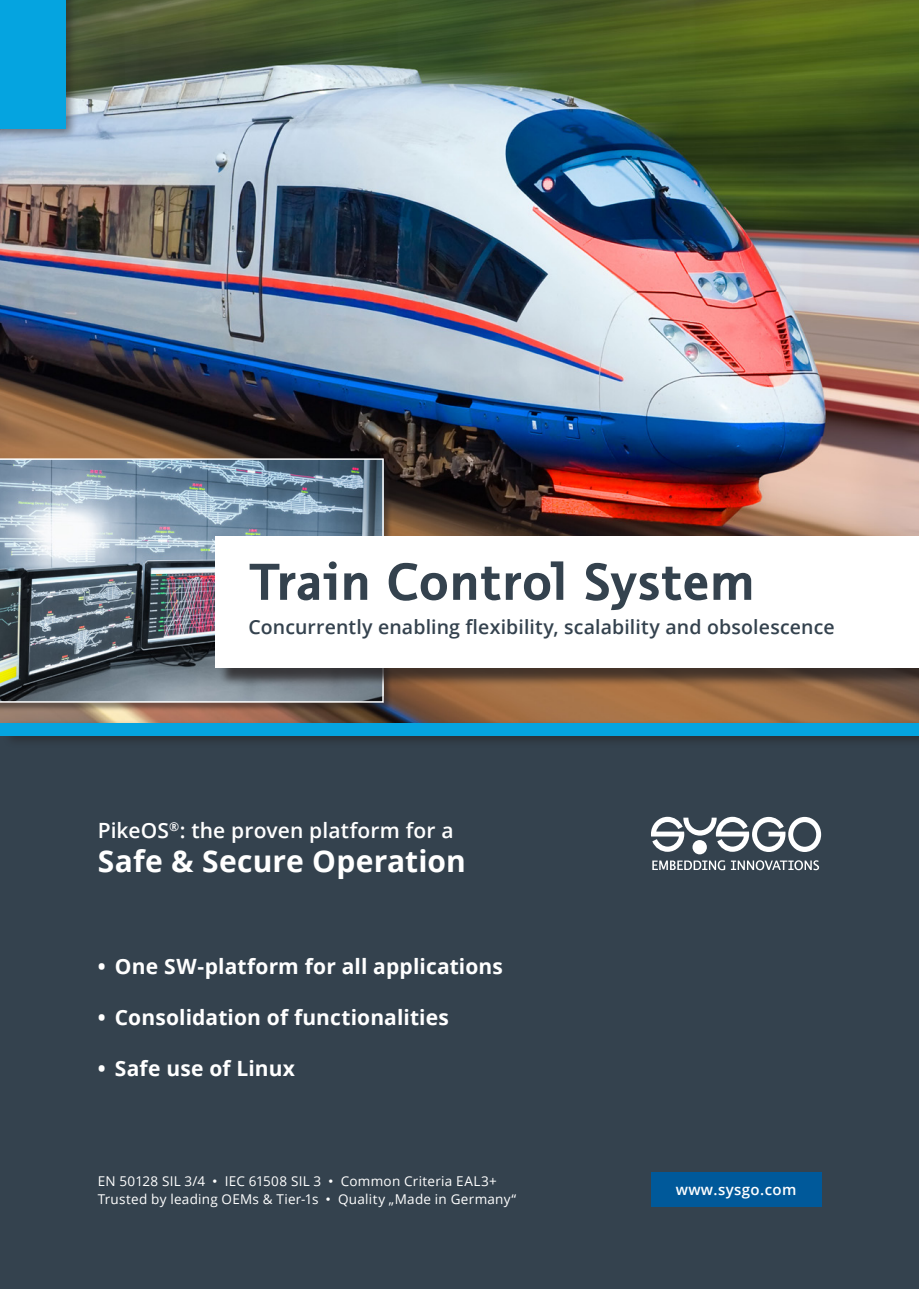
<style>
.page{position:relative;width:919px;height:1289px;background:#fff}
.page>*{position:absolute;margin:0;border:0;box-sizing:border-box;transform-origin:0 0}
._3{font:54px "Thordis Sans EF Bold";letter-spacing:-.005em;color:#34424e}
._3-2{font:700 30px "Open Sans";letter-spacing:.005em;color:#fff}
.t1{font:700 21px "Open Sans";letter-spacing:.005em;color:#fff}
._3-3{font:600 21px "Open Sans";letter-spacing:.005em;color:#fff}
._3-4{font:600 19.5px "Open Sans";letter-spacing:.005em;color:#34424e}
.t2{font:600 15px "Open Sans";letter-spacing:.025em;color:#fff}
._3-5{font:13.5px/18px "Open Sans";letter-spacing:.02em;color:#fff}
.s1{font-family:"Arial"}
</style>
<div class="page">
<div style="left:0;top:723px;width:918px;height:565px;background:#34424e"></div>
<img style="left:0;top:0;width:918px;height:723px">
<div style="left:0;top:458px;width:392px;height:253px;background:#231f20;opacity:.5"></div>
<img style="left:0;top:458px;width:384px;height:244px">
<svg style="left:651px;top:816px;width:170px;height:36px"></svg>
<div style="left:692px;top:840px;width:14px;height:14px;background:#fff;border-radius:50%"></div>
<svg style="left:652px;top:860px;width:167px;height:10px"></svg>
<div style="left:651px;top:1171px;width:170px;height:34px;background:#00599a"></div>
<div style="left:218px;top:538px;width:700px;height:148px;background:#231f20;opacity:.75"></div>
<div style="left:215px;top:536px;width:703px;height:132px;background:#fff"></div>
<div style="left:2px;top:719px;width:916px;height:29px;background:#231f20;opacity:.5"></div>
<div style="left:0;top:723px;width:918px;height:13px;background:#05a4e0"></div>
<div style="left:0;top:0;width:78px;height:141px;background:#231f20;opacity:.5"></div>
<div style="left:0;top:0;width:66px;height:129px;background:#05a4e0"></div>
<p class="_3" style="left:248px;top:551px;width:508px">Train Control System</p>
<p class="_3-4" style="left:248px;top:613px;width:587px">Concurrently enabling flexibility, scalability and obsolescence</p>
<p class="_3-3" style="left:98px;top:816px;width:357px">PikeOS<sup>®</sup>: the proven platform for a</p>
<p class="_3-2" style="left:98px;top:840px;width:369px">Safe &amp; Secure Operation</p>
<p class="t1" style="left:98px;top:951px;width:406px">• One SW-platform for all applications</p>
<p class="t1" style="left:98px;top:1002px;width:352px">• Consolidation of functionalities</p>
<p class="t1" style="left:98px;top:1053px;width:199px">• Safe use of Linux</p>
<p class="_3-5" style="left:98px;top:1171px;width:420px">EN 50128 SIL 3/4 <span class="s1">•</span> IEC 61508 SIL 3 <span class="s1">•</span> Common Criteria EAL3+<br>Trusted by leading OEMs &amp; Tier-1s <span class="s1">•</span> Quality „Made in Germany“</p>
<p class="t2" style="left:675px;top:1178px;width:122px">www.sysgo.com</p>
</div>
